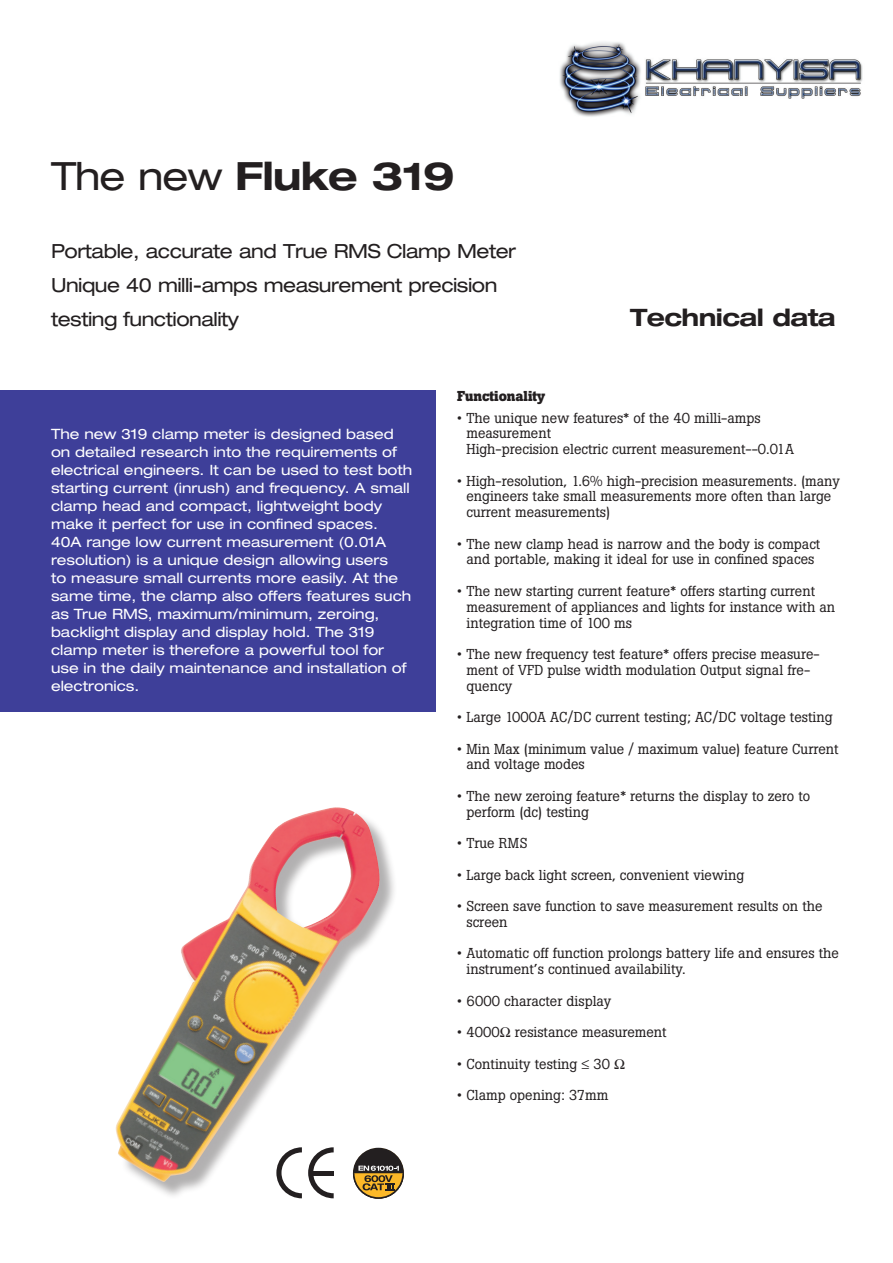
<style>
.page{position:relative;width:893px;height:1263px;background:#fff}
.page>*{position:absolute;margin:0;border:0;box-sizing:border-box;transform-origin:0 0}
.t1{font:700 expanded 39px "Helvetica Neue LT Std";letter-spacing:-.025em;color:#231f20}
.t2{font:700 expanded 24px "Helvetica Neue LT Std";letter-spacing:-.025em;color:#231f20}
.t3{font:expanded 19.5px/33.9px "Helvetica Neue LT Std";letter-spacing:-.025em;color:#231f20}
.t4{font:14.25px/15.8px "Boton";color:#231f20}
.t5{font:expanded 14.25px/18px "Helvetica Neue LT Std";color:#fff}
.t6{font:700 14.25px "Boton";color:#231f20}
.s1{font-weight:400}
</style>
<div class="page">
<div style="left:0;top:390px;width:436px;height:322px;background:#3e3f99"></div>
<div style="left:118px;top:810px;width:280px;height:390px;background:#231f20;opacity:.35"></div>
<img style="left:115px;top:807px;width:265px;height:375px">
<svg style="left:276px;top:1147px;width:26px;height:51px"></svg>
<svg style="left:308px;top:1147px;width:26px;height:51px"></svg>
<hr style="left:312px;top:1171px;width:22px;height:4px;background:#231f20">
<div style="left:354px;top:1148px;width:49px;height:50px;background:#231f20;border-radius:50%"></div>
<div style="left:353px;top:1148px;width:51px;height:51px;border:2px solid #231f20;border-radius:50%"></div>
<svg style="left:353px;top:1165px;width:51px;height:34px"></svg>
<img style="left:645px;top:59px;width:218px;height:40px">
<img style="left:559px;top:42px;width:82px;height:75px">
<p class="t1" style="left:51px;top:151px;width:405px"><span class="s1">The new</span> Fluke 319</p>
<p class="t3" style="left:51px;top:233px;width:467px">Portable, accurate and True RMS Clamp Meter<br>Unique 40 milli-amps measurement precision testing functionality</p>
<p class="t2" style="left:630px;top:302px;width:207px">Technical data</p>
<p class="t5" style="left:51px;top:424px;width:363px">The new 319 clamp meter is designed based on detailed research into the requirements of electrical engineers. It can be used to test both starting current (inrush) and frequency. A small clamp head and compact, lightweight body make it perfect for use in confined spaces.<br>40A range low current measurement (0.01A resolution) is a unique design allowing users<br>to measure small currents more easily. At the same time, the clamp also offers features such as True RMS, maximum/minimum, zeroing, backlight display and display hold. The 319 clamp meter is therefore a powerful tool for use in the daily maintenance and installation of electronics.</p>
<p class="t6" style="left:457px;top:388px;width:90px">Functionality</p>
<p class="t4" style="left:466px;top:410px;width:329px;text-indent:-9px">• The unique new features* of the 40 milli-amps measurement<br>High-precision electric current measurement--0.01A</p>
<p class="t4" style="left:466px;top:473px;width:375px;text-indent:-9px">• High-resolution, 1.6% high-precision measurements. (many engineers take small measurements more often than large current measurements)</p>
<p class="t4" style="left:457px;top:536px;width:365px;text-align:center">• The new clamp head is narrow and the body is compact and portable, making it ideal for use in confined spaces</p>
<p class="t4" style="left:466px;top:583px;width:370px;text-indent:-9px">• The new starting current feature* offers starting current measurement of appliances and lights for instance with an integration time of 100 ms</p>
<p class="t4" style="left:466px;top:646px;width:355px;text-indent:-9px">• The new frequency test feature* offers precise measure&shy;ment of VFD pulse width modulation Output signal fre&shy;quency</p>
<p class="t4" style="left:457px;top:709px;width:377px">• Large 1000A AC/DC current testing; AC/DC voltage testing</p>
<p class="t4" style="left:466px;top:741px;width:374px;text-indent:-9px">• Min Max (minimum value / maximum value) feature Current and voltage modes</p>
<p class="t4" style="left:466px;top:788px;width:345px;text-indent:-9px">• The new zeroing feature* returns the display to zero to perform (dc) testing</p>
<p class="t4" style="left:457px;top:835px;width:72px">• True RMS</p>
<p class="t4" style="left:457px;top:867px;width:288px">• Large back light screen, convenient viewing</p>
<p class="t4" style="left:466px;top:898px;width:358px;text-indent:-9px">• Screen save function to save measurement results on the screen</p>
<p class="t4" style="left:466px;top:945px;width:374px;text-indent:-9px">• Automatic off function prolongs battery life and ensures the instrument’s continued availability.</p>
<p class="t4" style="left:457px;top:993px;width:156px">• 6000 character display</p>
<p class="t4" style="left:457px;top:1024px;width:211px">• 4000 resistance measurement</p>
<p class="t4" style="left:457px;top:1056px;width:154px">• Continuity testing ≤ 30</p>
<p class="t4" style="left:457px;top:1087px;width:153px">• Clamp opening: 37mm</p>
</div>
